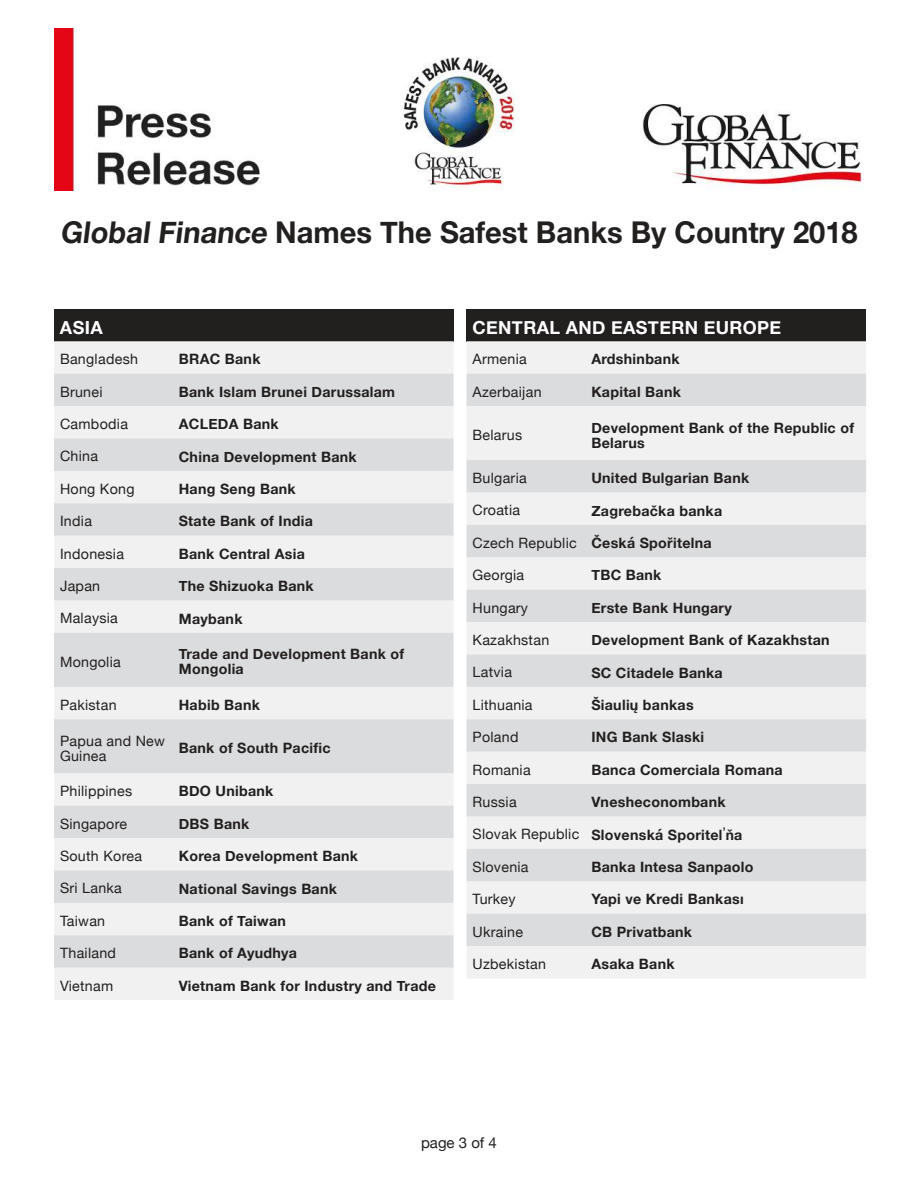
<style>
.page{position:relative;width:918px;height:1188px;background:#fff}
.page>*{position:absolute;margin:0;border:0;box-sizing:border-box;transform-origin:0 0}
.t1{font:700 30px "Helvetica Neue";color:#221f1f}
.t2{font:700 18px "Helvetica Neue";letter-spacing:.02em;color:#fff}
.t3{font:15px "Helvetica Neue";color:#221f1f}
.t4{font:700 14.25px/15px "Helvetica Neue";letter-spacing:.02em;color:#221f1f}
.t5{font:14.25px/15px "Helvetica Neue";letter-spacing:.02em;color:#221f1f}
.s1{font-weight:400}
</style>
<div class="page">
<div style="left:54px;top:309px;width:400px;height:32px;background:#221f1f"></div>
<div style="left:54px;top:341px;width:400px;height:659px;background:#f1f1f2"></div>
<svg style="left:54px;top:374px;width:400px;height:594px;fill:#dbdcde"></svg>
<div style="left:467px;top:309px;width:399px;height:32px;background:#221f1f"></div>
<div style="left:467px;top:341px;width:399px;height:637px;background:#f1f1f2"></div>
<svg style="left:467px;top:374px;width:399px;height:572px;fill:#dedee0"></svg>
<img style="left:54px;top:28px;width:809px;height:162px">
<h1 class="t1" style="left:60px;top:219px;width:799px">Global Finance Names The Safest Banks By Country 2018</h1>
<p class="t2" style="left:60px;top:320px;width:44px">ASIA</p>
<p class="t5" style="left:60px;top:353px;width:80px">Bangladesh</p>
<p class="t4" style="left:179px;top:353px;width:83px">BRAC Bank</p>
<p class="t5" style="left:60px;top:385px;width:44px">Brunei</p>
<p class="t4" style="left:179px;top:385px;width:218px">Bank Islam Brunei Darussalam</p>
<p class="t5" style="left:60px;top:418px;width:69px">Cambodia</p>
<p class="t4" style="left:179px;top:418px;width:101px">ACLEDA Bank</p>
<p class="t5" style="left:60px;top:450px;width:40px">China</p>
<p class="t4" style="left:179px;top:450px;width:180px">China Development Bank</p>
<p class="t5" style="left:60px;top:483px;width:76px">Hong Kong</p>
<p class="t4" style="left:179px;top:482px;width:118px">Hang Seng Bank</p>
<p class="t5" style="left:60px;top:515px;width:34px">India</p>
<p class="t4" style="left:179px;top:515px;width:136px">State Bank of India</p>
<p class="t5" style="left:60px;top:547px;width:66px">Indonesia</p>
<p class="t4" style="left:179px;top:547px;width:128px">Bank Central Asia</p>
<p class="t5" style="left:60px;top:580px;width:42px">Japan</p>
<p class="t4" style="left:179px;top:580px;width:136px">The Shizuoka Bank</p>
<p class="t5" style="left:60px;top:612px;width:59px">Malaysia</p>
<p class="t4" style="left:179px;top:612px;width:65px">Maybank</p>
<p class="t5" style="left:60px;top:655px;width:62px">Mongolia</p>
<p class="t4" style="left:179px;top:648px;width:227px">Trade and Development Bank of<br>Mongolia</p>
<p class="t5" style="left:60px;top:699px;width:58px">Pakistan</p>
<p class="t4" style="left:179px;top:698px;width:83px">Habib Bank</p>
<p class="t5" style="left:60px;top:734px;width:107px">Papua and New<br>Guinea</p>
<p class="t4" style="left:179px;top:741px;width:153px">Bank of South Paci昀椀c</p>
<p class="t5" style="left:60px;top:785px;width:74px">Philippines</p>
<p class="t4" style="left:179px;top:785px;width:96px">BDO Unibank</p>
<p class="t5" style="left:60px;top:817px;width:69px">Singapore</p>
<p class="t4" style="left:179px;top:817px;width:72px">DBS Bank</p>
<p class="t5" style="left:60px;top:850px;width:84px">South Korea</p>
<p class="t4" style="left:179px;top:850px;width:181px">Korea Development Bank</p>
<p class="t5" style="left:60px;top:882px;width:63px">Sri Lanka</p>
<p class="t4" style="left:179px;top:882px;width:160px">National Savings Bank</p>
<p class="t5" style="left:60px;top:915px;width:47px">Taiwan</p>
<p class="t4" style="left:179px;top:914px;width:109px">Bank of Taiwan</p>
<p class="t5" style="left:60px;top:947px;width:58px">Thailand</p>
<p class="t4" style="left:179px;top:947px;width:120px">Bank of Ayudhya</p>
<p class="t5" style="left:60px;top:979px;width:55px">Vietnam</p>
<p class="t4" style="left:179px;top:979px;width:259px">Vietnam Bank for Industry and Trade</p>
<p class="t2" style="left:473px;top:320px;width:310px">CENTRAL AND EASTERN EUROPE</p>
<p class="t5" style="left:473px;top:353px;width:56px">Armenia</p>
<p class="t4" style="left:591px;top:353px;width:90px">Ardshinbank</p>
<p class="t5" style="left:473px;top:385px;width:71px">Azerbaijan</p>
<p class="t4" style="left:591px;top:385px;width:91px">Kapital Bank</p>
<p class="t5" style="left:473px;top:429px;width:51px">Belarus</p>
<p class="t4" style="left:591px;top:421px;width:264px">Development Bank of the Republic of<br>Belarus</p>
<p class="t5" style="left:473px;top:472px;width:56px">Bulgaria</p>
<p class="t4" style="left:591px;top:472px;width:159px">United Bulgarian Bank</p>
<p class="t5" style="left:473px;top:504px;width:49px">Croatia</p>
<p class="t4" style="left:591px;top:503px;width:132px">Zagrebačka banka</p>
<p class="t4" style="left:473px;top:536px;width:241px"><span class="s1">Czech Republic</span> Česká Spořitelna</p>
<p class="t5" style="left:473px;top:569px;width:53px">Georgia</p>
<p class="t4" style="left:591px;top:569px;width:72px">TBC Bank</p>
<p class="t5" style="left:473px;top:601px;width:57px">Hungary</p>
<p class="t4" style="left:591px;top:601px;width:142px">Erste Bank Hungary</p>
<p class="t5" style="left:473px;top:634px;width:78px">Kazakhstan</p>
<p class="t4" style="left:591px;top:634px;width:240px">Development Bank of Kazakhstan</p>
<p class="t5" style="left:473px;top:666px;width:41px">Latvia</p>
<p class="t4" style="left:591px;top:666px;width:133px">SC Citadele Banka</p>
<p class="t5" style="left:473px;top:699px;width:62px">Lithuania</p>
<p class="t4" style="left:591px;top:698px;width:104px">Šiaulių bankas</p>
<p class="t5" style="left:473px;top:731px;width:48px">Poland</p>
<p class="t4" style="left:591px;top:731px;width:114px">ING Bank Slaski</p>
<p class="t5" style="left:473px;top:763px;width:60px">Romania</p>
<p class="t4" style="left:591px;top:763px;width:193px">Banca Comerciala Romana</p>
<p class="t5" style="left:473px;top:796px;width:46px">Russia</p>
<p class="t4" style="left:591px;top:796px;width:136px">Vnesheconombank</p>
<p class="t4" style="left:473px;top:827px;width:271px"><span class="s1">Slovak Republic</span> Slovenská Sporitel<sup>’</sup>ňa</p>
<p class="t5" style="left:473px;top:861px;width:58px">Slovenia</p>
<p class="t4" style="left:591px;top:860px;width:164px">Banka Intesa Sanpaolo</p>
<p class="t5" style="left:473px;top:893px;width:45px">Turkey</p>
<p class="t4" style="left:591px;top:892px;width:154px">Yapi ve Kredi Bankası</p>
<p class="t5" style="left:473px;top:925px;width:52px">Ukraine</p>
<p class="t4" style="left:591px;top:925px;width:102px">CB Privatbank</p>
<p class="t5" style="left:473px;top:958px;width:75px">Uzbekistan</p>
<p class="t4" style="left:591px;top:958px;width:85px">Asaka Bank</p>
<p class="t3" style="left:421px;top:1137px;width:77px">page 3 of 4</p>
</div>
